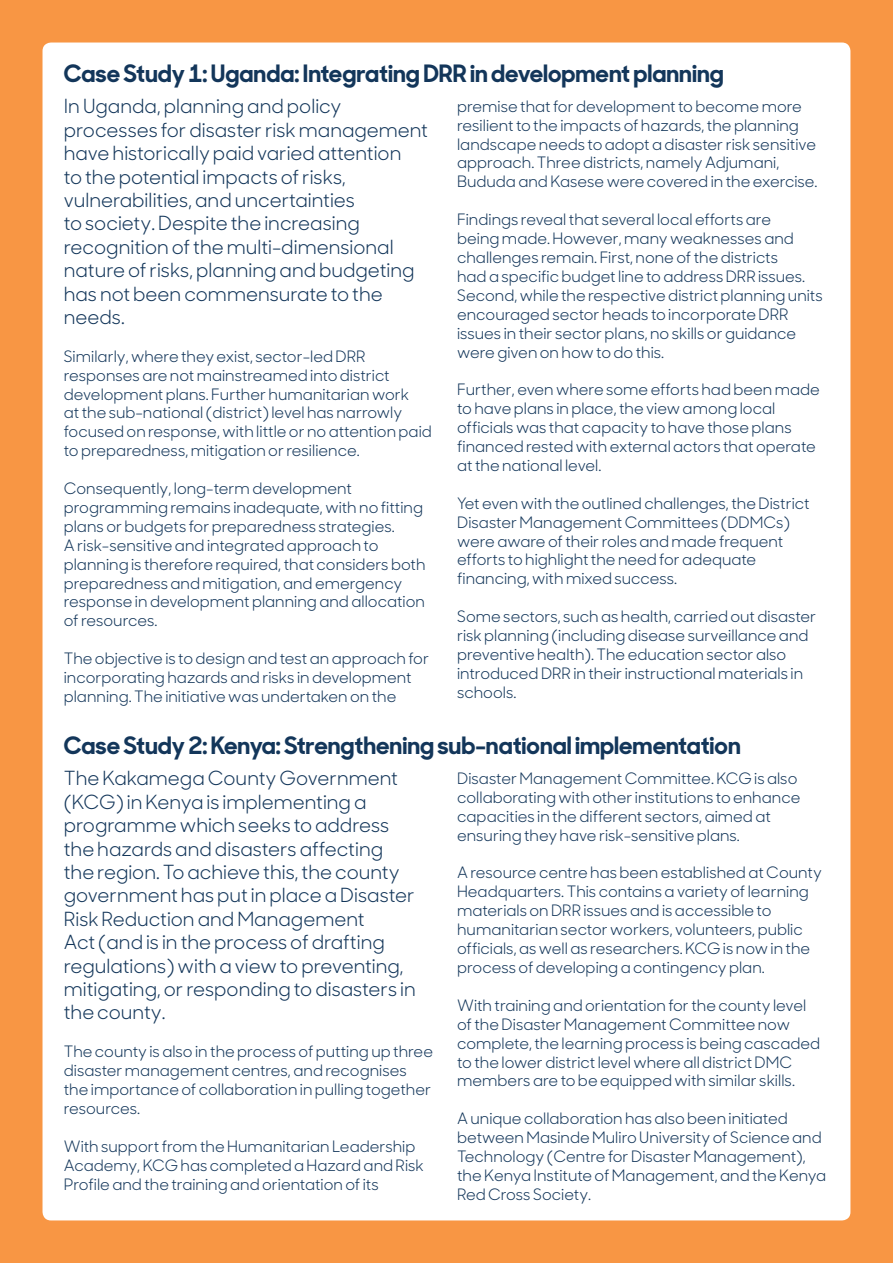
<style>
.page{position:relative;width:893px;height:1263px;background:#f89644}
.page>*{position:absolute;margin:0;border:0;box-sizing:border-box;transform-origin:0 0}
.t1{font:700 24px "Sharp Sans No 1";color:#13365a}
.t2{font:19.5px/23.4px "Sharp Sans No 1";color:#13365a}
.t3{font:15.75px/18.9px "Sharp Sans No 1";color:#13365a}
</style>
<div class="page">
<div style="left:43px;top:43px;width:807px;height:1177px;background:#fff;border-radius:9px"></div>
<h1 class="t1" style="left:64px;top:53px;width:662px">Case Study 1: Uganda: Integrating DRR in development planning</h1>
<p class="t2" style="left:64px;top:93px;width:366px">In Uganda, planning and policy processes for disaster risk management have historically paid varied attention<br>to the potential impacts of risks, vulnerabilities, and uncertainties<br>to society. Despite the increasing recognition of the multi-dimensional nature of risks, planning and budgeting has not been commensurate to the needs.</p>
<p class="t3" style="left:64px;top:345px;width:369px">Similarly, where they exist, sector-led DRR responses are not mainstreamed into district development plans. Further humanitarian work<br>at the sub-national (district) level has narrowly focused on response, with little or no attention paid to preparedness, mitigation or resilience.</p>
<p class="t3" style="left:64px;top:478px;width:363px">Consequently, long-term development programming remains inadequate, with no fitting plans or budgets for preparedness strategies.<br>A risk-sensitive and integrated approach to planning is therefore required, that considers both preparedness and mitigation, and emergency response in development planning and allocation of resources.</p>
<p class="t3" style="left:64px;top:648px;width:367px">The objective is to design and test an approach for incorporating hazards and risks in development planning. The initiative was undertaken on the</p>
<p class="t3" style="left:457px;top:95px;width:362px">premise that for development to become more resilient to the impacts of hazards, the planning landscape needs to adopt a disaster risk sensitive approach. Three districts, namely Adjumani, Bududa and Kasese were covered in the exercise.</p>
<p class="t3" style="left:457px;top:209px;width:367px">Findings reveal that several local efforts are<br>being made. However, many weaknesses and challenges remain. First, none of the districts<br>had a specific budget line to address DRR issues.<br>Second, while the respective district planning units encouraged sector heads to incorporate DRR issues in their sector plans, no skills or guidance were given on how to do this.</p>
<p class="t3" style="left:457px;top:379px;width:364px">Further, even where some efforts had been made to have plans in place, the view among local officials was that capacity to have those plans financed rested with external actors that operate at the national level.</p>
<p class="t3" style="left:457px;top:492px;width:354px">Yet even with the outlined challenges, the District Disaster Management Committees (DDMCs) were aware of their roles and made frequent efforts to highlight the need for adequate financing, with mixed success.</p>
<p class="t3" style="left:457px;top:606px;width:361px">Some sectors, such as health, carried out disaster risk planning (including disease surveillance and preventive health). The education sector also introduced DRR in their instructional materials in schools.</p>
<h1 class="t1" style="left:64px;top:725px;width:678px">Case Study 2: Kenya: Strengthening sub-national implementation</h1>
<p class="t2" style="left:64px;top:765px;width:353px">The Kakamega County Government (KCG) in Kenya is implementing a programme which seeks to address the hazards and disasters affecting the region. To achieve this, the county government has put in place a Disaster Risk Reduction and Management<br>Act (and is in the process of drafting regulations) with a view to preventing, mitigating, or responding to disasters in the county.</p>
<p class="t3" style="left:64px;top:1041px;width:371px">The county is also in the process of putting up three disaster management centres, and recognises the importance of collaboration in pulling together resources.</p>
<p class="t3" style="left:64px;top:1135px;width:361px">With support from the Humanitarian Leadership<br>Academy, KCG has completed a Hazard and Risk<br>Profile and the training and orientation of its</p>
<p class="t3" style="left:457px;top:768px;width:345px">Disaster Management Committee. KCG is also collaborating with other institutions to enhance capacities in the different sectors, aimed at ensuring they have risk-sensitive plans.</p>
<p class="t3" style="left:457px;top:862px;width:366px">A resource centre has been established at County Headquarters. This contains a variety of learning materials on DRR issues and is accessible to humanitarian sector workers, volunteers, public officials, as well as researchers. KCG is now in the process of developing a contingency plan.</p>
<p class="t3" style="left:457px;top:994px;width:364px">With training and orientation for the county level of the Disaster Management Committee now complete, the learning process is being cascaded to the lower district level where all district DMC members are to be equipped with similar skills.</p>
<p class="t3" style="left:457px;top:1108px;width:370px">A unique collaboration has also been initiated between Masinde Muliro University of Science and Technology (Centre for Disaster Management), the Kenya Institute of Management, and the Kenya Red Cross Society.</p>
</div>
